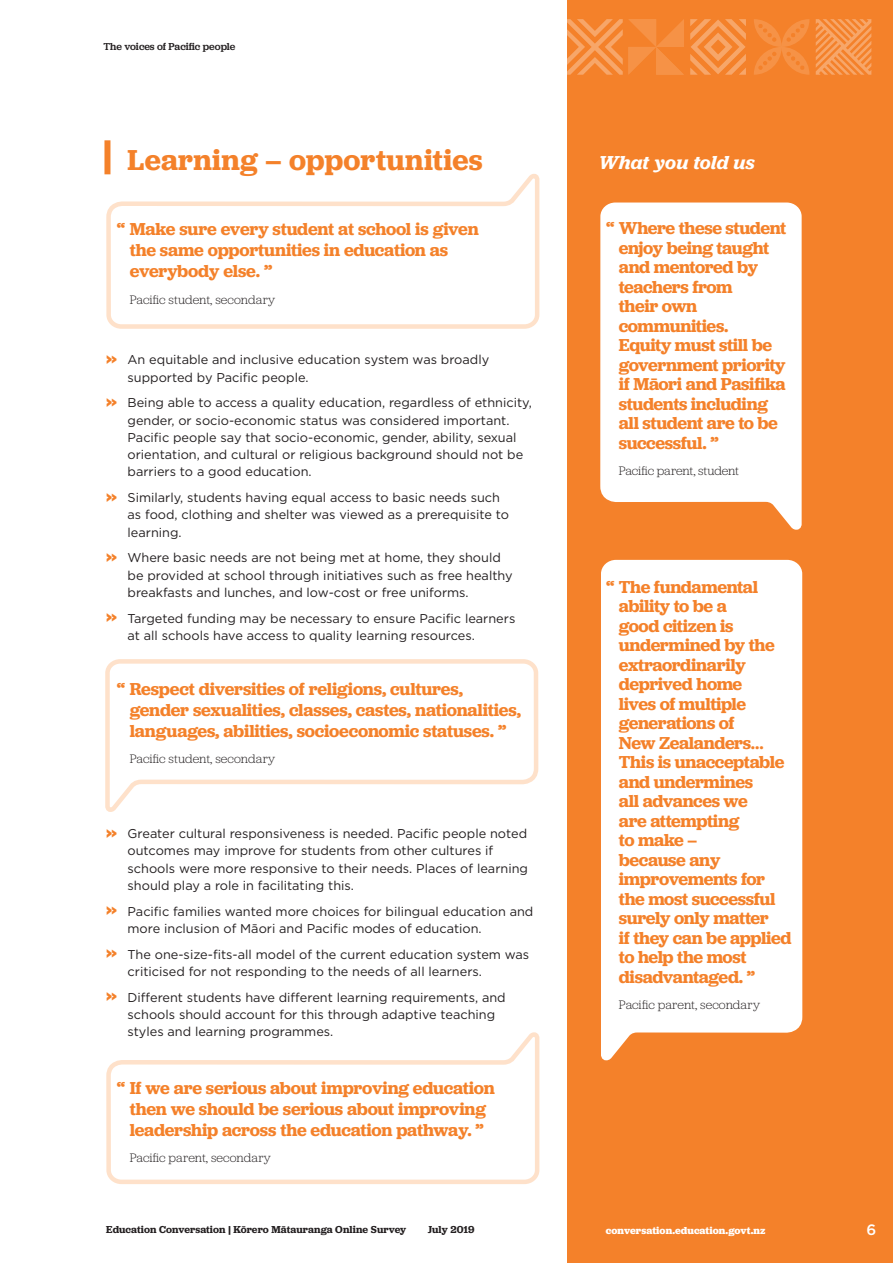
<style>
.page{position:relative;width:893px;height:1263px;background:#fff}
.page>*{position:absolute;margin:0;border:0;box-sizing:border-box;transform-origin:0 0}
.t1{font:600 30px "Jubilat";letter-spacing:.01em;color:#f4812a}
.t2{font:italic 600 19.5px "Jubilat";letter-spacing:.005em;color:#fff}
.t3{font:600 18px/19.5px "Jubilat";letter-spacing:-.02em;color:#f4812a}
.t4{font:500 15px "Gotham";color:#fff}
.t5{font:12.75px/17.2px "Gotham";color:#231f20}
.t6{font:300 12.75px "Jubilat";letter-spacing:.005em;color:#231f20}
.t7{font:600 10.5px "Jubilat";letter-spacing:.005em;color:#231f20}
.t8{font:700 10.5px "Jubilat";letter-spacing:.005em;color:#fff}
.t9{font:500 10.5px "Jubilat";letter-spacing:-.005em;color:#231f20}
.s1{font-family:"Jubilat";font-weight:600;font-size:25.5px;color:#f4812a}
</style>
<div class="page">
<div style="left:568px;top:0;width:325px;height:1263px;background:#f4812a"></div>
<svg style="left:104px;top:172px;width:436px;height:157px"></svg>
<svg style="left:105px;top:659px;width:434px;height:153px"></svg>
<div style="left:104px;top:140px;width:6px;height:34px;background:#f4812a"></div>
<svg style="left:600px;top:202px;width:202px;height:328px;background:#fef4ed"></svg>
<div style="left:601px;top:559px;width:202px;height:502px;background:#fff"></div>
<svg style="left:754px;top:19px;width:55px;height:56px"></svg>
<svg style="left:816px;top:19px;width:55px;height:56px"></svg>
<svg style="left:690px;top:19px;width:56px;height:56px"></svg>
<svg style="left:567px;top:19px;width:117px;height:56px"></svg>
<svg style="left:106px;top:1032px;width:434px;height:152px"></svg>
<p class="t9" style="left:103px;top:40px;width:133px">The voices of Pacific people</p>
<h1 class="t1" style="left:127px;top:141px;width:357px">Learning – opportunities</h1>
<h3 class="t3" style="left:130px;top:218px;width:351px;line-height:21px;text-indent:-13px">“ Make sure every student at school is given the same opportunities in education as everybody else. ”</h3>
<p class="t6" style="left:130px;top:291px;width:147px">Pacific student, secondary</p>
<p class="t5" style="left:128px;top:351px;width:363px;text-indent:-21px"><span class="s1">»</span> An equitable and inclusive education system was broadly supported by Pacific people.</p>
<p class="t5" style="left:128px;top:394px;width:406px;text-indent:-21px"><span class="s1">»</span> Being able to access a quality education, regardless of ethnicity, gender, or socio-economic status was considered important.<br>Pacific people say that socio-economic, gender, ability, sexual orientation, and cultural or religious background should not be barriers to a good education.</p>
<p class="t5" style="left:128px;top:489px;width:383px;text-indent:-21px"><span class="s1">»</span> Similarly, students having equal access to basic needs such as food, clothing and shelter was viewed as a prerequisite to learning.</p>
<p class="t5" style="left:128px;top:549px;width:387px;text-indent:-21px"><span class="s1">»</span> Where basic needs are not being met at home, they should be provided at school through initiatives such as free healthy breakfasts and lunches, and low-cost or free uniforms.</p>
<p class="t5" style="left:128px;top:609px;width:389px;text-indent:-21px"><span class="s1">»</span> Targeted funding may be necessary to ensure Pacific learners at all schools have access to quality learning resources.</p>
<h3 class="t3" style="left:130px;top:678px;width:393px;line-height:21px;text-indent:-13px">“ Respect diversities of religions, cultures, gender sexualities, classes, castes, nationalities, languages, abilities, socioeconomic statuses. ”</h3>
<p class="t6" style="left:130px;top:751px;width:147px">Pacific student, secondary</p>
<p class="t5" style="left:128px;top:825px;width:402px;text-indent:-21px"><span class="s1">»</span> Greater cultural responsiveness is needed. Pacific people noted outcomes may improve for students from other cultures if schools were more responsive to their needs. Places of learning should play a role in facilitating this.</p>
<p class="t5" style="left:128px;top:902px;width:407px;text-indent:-21px"><span class="s1">»</span> Pacific families wanted more choices for bilingual education and more inclusion of Māori and Pacific modes of education.</p>
<p class="t5" style="left:128px;top:945px;width:403px;text-indent:-21px"><span class="s1">»</span> The one-size-fits-all model of the current education system was criticised for not responding to the needs of all learners.</p>
<p class="t5" style="left:128px;top:988px;width:380px;text-indent:-21px"><span class="s1">»</span> Different students have different learning requirements, and schools should account for this through adaptive teaching styles and learning programmes.</p>
<h3 class="t3" style="left:117px;top:1077px;width:379px;line-height:21px;text-align:center">“ If we are serious about improving education then we should be serious about improving leadership across the education pathway. ”</h3>
<p class="t6" style="left:130px;top:1150px;width:143px">Pacific parent, secondary</p>
<p class="t7" style="left:106px;top:1222px;width:302px">Education Conversation | Kōrero Mātauranga Online Survey</p>
<p class="t7" style="left:428px;top:1222px;width:48px">July 2019</p>
<h2 class="t2" style="left:598px;top:150px;width:158px">What you told us</h2>
<h3 class="t3" style="left:619px;top:218px;width:169px;text-indent:-13px">“ Where these student enjoy being taught and mentored by teachers from<br>their own communities.<br>Equity must still be government priority if Māori and Pasifika students including all student are to be successful. ”</h3>
<p class="t6" style="left:619px;top:463px;width:122px">Pacific parent, student</p>
<p class="t3" style="left:619px;top:577px;width:174px;text-indent:-13px">“ The fundamental ability to be a<br>good citizen is undermined by the extraordinarily deprived home<br>lives of multiple generations of<br>New Zealanders…<br>This is unacceptable and undermines<br>all advances we<br>are attempting<br>to make –<br>because any improvements for the most successful surely only matter<br>if they can be applied to help the most disadvantaged. ”</p>
<p class="t6" style="left:619px;top:997px;width:143px">Pacific parent, secondary</p>
<p class="t8" style="left:606px;top:1223px;width:161px">conversation.education.govt.nz</p>
<p class="t4" style="left:866px;top:1220px;width:11px">6</p>
</div>
